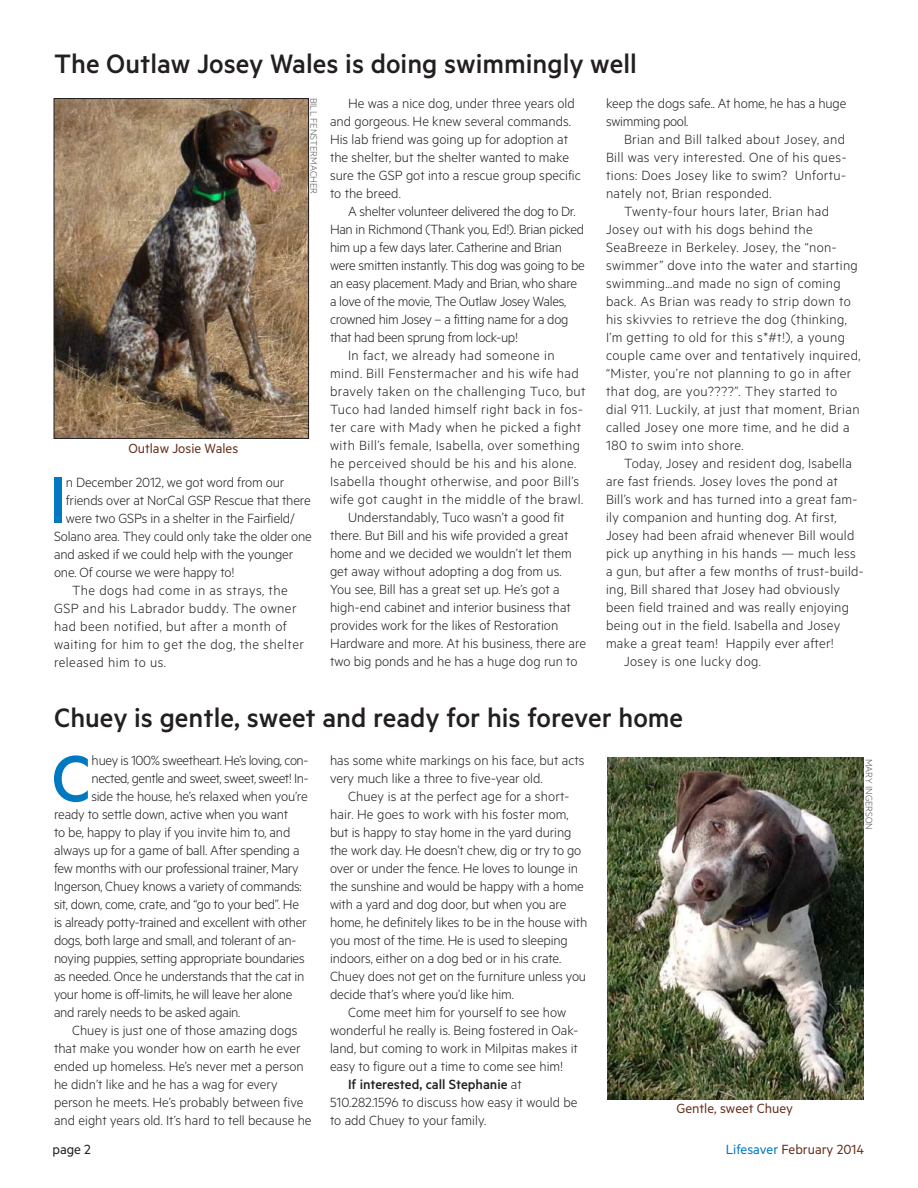
<style>
.page{position:relative;width:918px;height:1188px;background:#fff}
.page>*{position:absolute;margin:0;border:0;box-sizing:border-box;transform-origin:0 0}
.t1{font:500 73.65px "Metric";color:#0079c2}
.t2{font:500 30px "Metric";color:#231f20}
.t3{font:300 15px/18px "Metric";color:#231f20}
.t4{font:300 15px "Metric";letter-spacing:-.02em;color:#231f20}
.t5{font:300 15px "Metric";letter-spacing:.03em;color:#231f20}
.t6{font:300 15px/18px "Metric";letter-spacing:.025em;color:#231f20}
.t7{font:300 15px "Metric";letter-spacing:.02em;color:#231f20}
.t8{font:300 15px "Metric";letter-spacing:-.03em;color:#231f20}
.t9{font:15px "Metric";color:#68311e}
.t10{font:500 15px "Metric";color:#231f20}
.t11{font:15px "Metric";color:#231f20}
.t12{font:300 10.5px "Metric";color:#57585a}
.s1{font-weight:300}
.s2{color:#0079c2}
</style>
<div class="page">
<img style="left:56px;top:100px;width:251px;height:337px">
<div style="left:54px;top:98px;width:255px;height:341px;border:1px solid #231f20"></div>
<img style="left:608px;top:758px;width:256px;height:342px">
<h2 class="t2" style="left:54px;top:47px;width:584px">The Outlaw Josey Wales is doing swimmingly well</h2>
<p class="t12" style="left:320px;top:98px;width:98px;rotate:90deg">BILL FENSTERMACHER</p>
<p class="t9" style="left:128px;top:439px;width:111px">Outlaw Josie Wales</p>
<h1 class="t1" style="left:49px;top:457px;width:19px">I</h1>
<p class="t3" style="left:66px;top:472px;width:220px">n December 2012, we got word from our</p>
<p class="t3" style="left:66px;top:490px;width:246px">friends over at NorCal GSP Rescue that there</p>
<p class="t3" style="left:66px;top:508px;width:230px">were two GSPs in a shelter in the Fairfield/</p>
<p class="t3" style="left:54px;top:526px;width:259px">Solano area. They could only take the older one</p>
<p class="t3" style="left:54px;top:544px;width:241px">and asked if we could help with the younger</p>
<p class="t3" style="left:54px;top:562px;width:182px">one. Of course we were happy to!</p>
<p class="t5" style="left:72px;top:581px;width:217px">The dogs had come in as strays, the</p>
<p class="t5" style="left:54px;top:599px;width:244px">GSP and his Labrador buddy. The owner</p>
<p class="t5" style="left:54px;top:617px;width:234px">had been notified, but after a month of</p>
<p class="t5" style="left:54px;top:635px;width:251px">waiting for him to get the dog, the shelter</p>
<p class="t5" style="left:54px;top:653px;width:114px">released him to us.</p>
<p class="t3" style="left:330px;top:93px;width:252px;text-indent:18px">He was a nice dog, under three years old and gorgeous. He knew several commands.<br>His lab friend was going up for adoption at the shelter, but the shelter wanted to make sure the GSP got into a rescue group specific to the breed.</p>
<p class="t4" style="left:348px;top:202px;width:229px">A shelter volunteer delivered the dog to Dr.</p>
<p class="t4" style="left:330px;top:220px;width:256px">Han in Richmond (Thank you, Ed!). Brian picked</p>
<p class="t4" style="left:330px;top:238px;width:233px">him up a few days later. Catherine and Brian</p>
<p class="t4" style="left:330px;top:256px;width:256px">were smitten instantly. This dog was going to be</p>
<p class="t4" style="left:330px;top:274px;width:249px">an easy placement. Mady and Brian, who share</p>
<p class="t4" style="left:330px;top:292px;width:238px">a love of the movie, The Outlaw Josey Wales,</p>
<p class="t4" style="left:330px;top:310px;width:240px">crowned him Josey – a fitting name for a dog</p>
<p class="t4" style="left:330px;top:328px;width:190px">that had been sprung from lock-up!</p>
<p class="t5" style="left:348px;top:346px;width:208px">In fact, we already had someone in</p>
<p class="t5" style="left:330px;top:364px;width:250px">mind. Bill Fenstermacher and his wife had</p>
<p class="t5" style="left:330px;top:382px;width:257px">bravely taken on the challenging Tuco, but</p>
<p class="t5" style="left:330px;top:400px;width:254px">Tuco had landed himself right back in fos-</p>
<p class="t5" style="left:330px;top:418px;width:253px">ter care with Mady when he picked a fight</p>
<p class="t5" style="left:330px;top:436px;width:252px">with Bill’s female, Isabella, over something</p>
<p class="t5" style="left:330px;top:454px;width:248px">he perceived should be his and his alone.</p>
<p class="t5" style="left:330px;top:472px;width:251px">Isabella thought otherwise, and poor Bill’s</p>
<p class="t5" style="left:330px;top:490px;width:255px">wife got caught in the middle of the brawl.</p>
<p class="t3" style="left:348px;top:507px;width:218px">Understandably, Tuco wasn’t a good fit</p>
<p class="t3" style="left:330px;top:525px;width:240px">there. But Bill and his wife provided a great</p>
<p class="t3" style="left:330px;top:543px;width:243px">home and we decided we wouldn’t let them</p>
<p class="t3" style="left:330px;top:561px;width:233px">get away without adopting a dog from us.</p>
<p class="t3" style="left:330px;top:579px;width:231px">You see, Bill has a great set up. He’s got a</p>
<p class="t3" style="left:330px;top:597px;width:243px">high-end cabinet and interior business that</p>
<p class="t3" style="left:330px;top:615px;width:230px">provides work for the likes of Restoration</p>
<p class="t3" style="left:330px;top:633px;width:258px">Hardware and more. At his business, there are</p>
<p class="t3" style="left:330px;top:651px;width:249px">two big ponds and he has a huge dog run to</p>
<p class="t3" style="left:606px;top:93px;width:242px">keep the dogs safe.. At home, he has a huge swimming pool.</p>
<p class="t3" style="left:606px;top:129px;width:242px;text-align:justify;text-indent:18px">Brian and Bill talked about Josey, and Bill was very interested. One of his ques&shy;tions: Does Josey like to swim? Unfortu&shy;nately not, Brian responded.</p>
<p class="t6" style="left:606px;top:201px;width:256px;text-indent:18px">Twenty-four hours later, Brian had Josey out with his dogs behind the SeaBreeze in Berkeley. Josey, the “non&shy;swimmer” dove into the water and starting swimming…and made no sign of coming back. As Brian was ready to strip down to his skivvies to retrieve the dog (thinking, I’m getting to old for this s*#t!), a young couple came over and tentatively inquired, “Mister, you’re not planning to go in after that dog, are you????”. They started to dial 911. Luckily, at just that moment, Brian called Josey one more time, and he did a 180 to swim into shore.</p>
<p class="t7" style="left:624px;top:454px;width:229px">Today, Josey and resident dog, Isabella</p>
<p class="t7" style="left:606px;top:472px;width:233px">are fast friends. Josey loves the pond at</p>
<p class="t7" style="left:606px;top:490px;width:253px">Bill’s work and has turned into a great fam-</p>
<p class="t7" style="left:606px;top:508px;width:232px">ily companion and hunting dog. At first,</p>
<p class="t7" style="left:606px;top:526px;width:250px">Josey had been afraid whenever Bill would</p>
<p class="t7" style="left:606px;top:544px;width:252px">pick up anything in his hands — much less</p>
<p class="t7" style="left:606px;top:562px;width:259px">a gun, but after a few months of trust-build-</p>
<p class="t7" style="left:606px;top:580px;width:236px">ing, Bill shared that Josey had obviously</p>
<p class="t7" style="left:606px;top:598px;width:245px">been field trained and was really enjoying</p>
<p class="t7" style="left:606px;top:616px;width:236px">being out in the field. Isabella and Josey</p>
<p class="t7" style="left:606px;top:634px;width:230px">make a great team! Happily ever after!</p>
<p class="t5" style="left:624px;top:652px;width:139px">Josey is one lucky dog.</p>
<h2 class="t2" style="left:54px;top:700px;width:631px">Chuey is gentle, sweet and ready for his forever home</h2>
<h1 class="t1" style="left:51px;top:736px;width:42px">C</h1>
<p class="t8" style="left:92px;top:752px;width:218px">huey is 100% sweetheart. He’s loving, con-</p>
<p class="t8" style="left:92px;top:770px;width:218px">nected, gentle and sweet, sweet, sweet! In-</p>
<p class="t3" style="left:92px;top:787px;width:218px">side the house, he’s relaxed when you’re</p>
<p class="t3" style="left:54px;top:805px;width:236px">ready to settle down, active when you want</p>
<p class="t3" style="left:54px;top:823px;width:238px">to be, happy to play if you invite him to, and</p>
<p class="t3" style="left:54px;top:841px;width:247px">always up for a game of ball. After spending a</p>
<p class="t4" style="left:54px;top:860px;width:246px">few months with our professional trainer, Mary</p>
<p class="t4" style="left:54px;top:878px;width:249px">Ingerson, Chuey knows a variety of commands:</p>
<p class="t4" style="left:54px;top:896px;width:247px">sit, down, come, crate, and “go to your bed”. He</p>
<p class="t4" style="left:54px;top:914px;width:254px">is already potty-trained and excellent with other</p>
<p class="t4" style="left:54px;top:932px;width:244px">dogs, both large and small, and tolerant of an-</p>
<p class="t4" style="left:54px;top:950px;width:252px">noying puppies, setting appropriate boundaries</p>
<p class="t4" style="left:54px;top:968px;width:252px">as needed. Once he understands that the cat in</p>
<p class="t4" style="left:54px;top:986px;width:240px">your home is off-limits, he will leave her alone</p>
<p class="t4" style="left:54px;top:1004px;width:188px">and rarely needs to be asked again.</p>
<p class="t3" style="left:72px;top:1021px;width:227px">Chuey is just one of those amazing dogs</p>
<p class="t3" style="left:54px;top:1039px;width:248px">that make you wonder how on earth he ever</p>
<p class="t3" style="left:54px;top:1057px;width:251px">ended up homeless. He’s never met a person</p>
<p class="t3" style="left:54px;top:1075px;width:225px">he didn’t like and he has a wag for every</p>
<p class="t3" style="left:54px;top:1093px;width:251px">person he meets. He’s probably between five</p>
<p class="t3" style="left:54px;top:1111px;width:259px">and eight years old. It’s hard to tell because he</p>
<p class="t3" style="left:330px;top:751px;width:256px">has some white markings on his face, but acts very much like a three to five-year old.</p>
<p class="t3" style="left:330px;top:787px;width:259px;text-indent:18px">Chuey is at the perfect age for a short&shy;hair. He goes to work with his foster mom, but is happy to stay home in the yard during the work day. He doesn’t chew, dig or try to go over or under the fence. He loves to lounge in the sunshine and would be happy with a home with a yard and dog door, but when you are home, he definitely likes to be in the house with you most of the time. He is used to sleeping indoors, either on a dog bed or in his crate.<br>Chuey does not get on the furniture unless you decide that’s where you’d like him.</p>
<p class="t3" style="left:348px;top:1003px;width:220px">Come meet him for yourself to see how</p>
<p class="t3" style="left:330px;top:1021px;width:250px">wonderful he really is. Being fostered in Oak-</p>
<p class="t3" style="left:330px;top:1039px;width:249px">land, but coming to work in Milpitas makes it</p>
<p class="t3" style="left:330px;top:1057px;width:235px">easy to figure out a time to come see him!</p>
<p class="t10" style="left:348px;top:1076px;width:175px">If interested, call Stephanie <span class="s1">at</span></p>
<p class="t3" style="left:330px;top:1093px;width:249px">510.282.1596 to discuss how easy it would be</p>
<p class="t3" style="left:330px;top:1111px;width:158px">to add Chuey to your family.</p>
<p class="t9" style="left:676px;top:1099px;width:118px">Gentle, sweet Chuey</p>
<p class="t12" style="left:875px;top:759px;width:73px;rotate:90deg">MARY INGERSON</p>
<p class="t11" style="left:52px;top:1141px;width:40px">page 2</p>
<p class="t9" style="left:726px;top:1141px;width:140px"><span class="s2">Lifesaver</span> February 2014</p>
</div>
